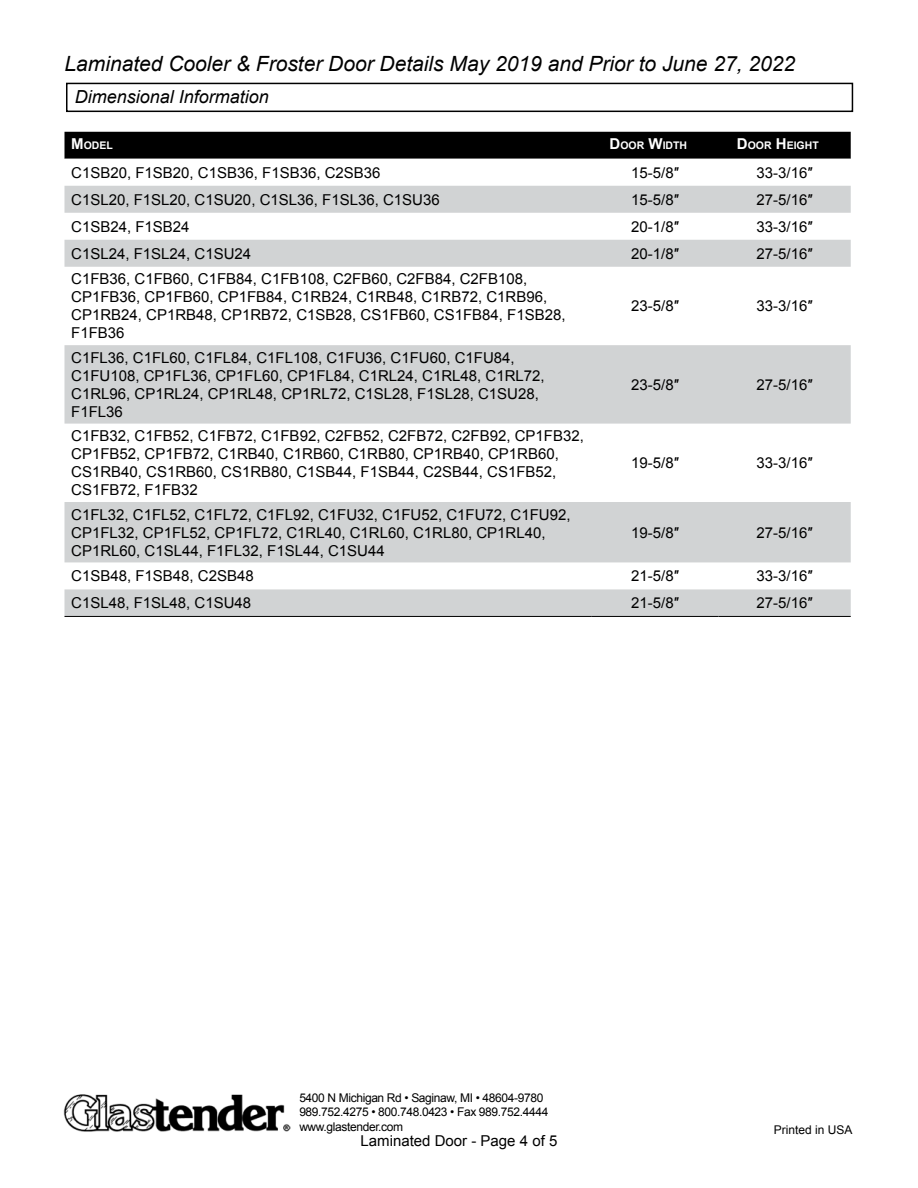
<style>
.page{position:relative;width:918px;height:1188px;background:#fff}
.page>*{position:absolute;margin:0;border:0;box-sizing:border-box;transform-origin:0 0}
.t1{font:italic 21px "Arial";color:#000}
.t2{font:italic 18px "Arial";color:#000}
.t3{font:15px/18px "Arial";color:#000}
.t4{font:12px/14.4px "Arial";letter-spacing:-.03em;color:#000}
.t5{font:12px "Arial";color:#000}
.t6{font:700 10.5px "Arial";color:#fff}
.s1{font-size:15px}
</style>
<div class="page">
<div style="left:66px;top:83px;width:787px;height:29px;border:2px solid #000"></div>
<img style="left:64px;top:1094px;width:226px;height:38px">
<div style="left:64px;top:132px;width:787px;height:27px;background:#000"></div>
<svg style="left:64px;top:186px;width:787px;height:430px;fill:#d9dadb"></svg>
<hr style="left:64px;top:616px;width:528px;height:1px;background:#000">
<hr style="left:592px;top:616px;width:127px;height:1px;background:#000">
<hr style="left:719px;top:616px;width:132px;height:1px;background:#000">
<h1 class="t1" style="left:64px;top:50px;width:732px">Laminated Cooler &amp; Froster Door Details May 2019 and Prior to June 27, 2022</h1>
<p class="t2" style="left:75px;top:85px;width:196px">Dimensional Information</p>
<p class="t6" style="left:71px;top:139px;width:43px"><span class="s1">M</span>ODEL</p>
<p class="t6" style="left:610px;top:139px;width:79px"><span class="s1">D</span>OOR <span class="s1">W</span>IDTH</p>
<p class="t6" style="left:737px;top:139px;width:83px"><span class="s1">D</span>OOR <span class="s1">H</span> EIGHT</p>
<p class="t3" style="left:71px;top:164px;width:311px">C1SB20, F1SB20, C1SB36, F1SB36, C2SB36</p>
<p class="t3" style="left:631px;top:164px;width:49px">15-5/8″</p>
<p class="t3" style="left:757px;top:164px;width:58px">33-3/16″</p>
<p class="t3" style="left:71px;top:191px;width:370px">C1SL20, F1SL20, C1SU20, C1SL36, F1SL36, C1SU36</p>
<p class="t3" style="left:631px;top:191px;width:49px">15-5/8″</p>
<p class="t3" style="left:757px;top:191px;width:58px">27-5/16″</p>
<p class="t3" style="left:71px;top:218px;width:120px">C1SB24, F1SB24</p>
<p class="t3" style="left:631px;top:218px;width:49px">20-1/8″</p>
<p class="t3" style="left:757px;top:218px;width:58px">33-3/16″</p>
<p class="t3" style="left:71px;top:245px;width:182px">C1SL24, F1SL24, C1SU24</p>
<p class="t3" style="left:631px;top:245px;width:49px">20-1/8″</p>
<p class="t3" style="left:757px;top:245px;width:58px">27-5/16″</p>
<p class="t3" style="left:71px;top:270px;width:496px">C1FB36, C1FB60, C1FB84, C1FB108, C2FB60, C2FB84, C2FB108, CP1FB36, CP1FB60, CP1FB84, C1RB24, C1RB48, C1RB72, C1RB96, CP1RB24, CP1RB48, CP1RB72, C1SB28, CS1FB60, CS1FB84, F1SB28, F1FB36</p>
<p class="t3" style="left:631px;top:297px;width:49px">23-5/8″</p>
<p class="t3" style="left:757px;top:297px;width:58px">33-3/16″</p>
<p class="t3" style="left:71px;top:349px;width:475px">C1FL36, C1FL60, C1FL84, C1FL108, C1FU36, C1FU60, C1FU84, C1FU108, CP1FL36, CP1FL60, CP1FL84, C1RL24, C1RL48, C1RL72, C1RL96, CP1RL24, CP1RL48, CP1RL72, C1SL28, F1SL28, C1SU28, F1FL36</p>
<p class="t3" style="left:71px;top:427px;width:514px">C1FB32, C1FB52, C1FB72, C1FB92, C2FB52, C2FB72, C2FB92, CP1FB32, CP1FB52, CP1FB72, C1RB40, C1RB60, C1RB80, CP1RB40, CP1RB60, CS1RB40, CS1RB60, CS1RB80, C1SB44, F1SB44, C2SB44, CS1FB52, CS1FB72, F1FB32</p>
<p class="t3" style="left:71px;top:506px;width:501px">C1FL32, C1FL52, C1FL72, C1FL92, C1FU32, C1FU52, C1FU72, C1FU92,<br>CP1FL32, CP1FL52, CP1FL72, C1RL40, C1RL60, C1RL80, CP1RL40,<br>CP1RL60, C1SL44, F1FL32, F1SL44, C1SU44</p>
<p class="t3" style="left:631px;top:376px;width:49px">23-5/8″</p>
<p class="t3" style="left:757px;top:376px;width:58px">27-5/16″</p>
<p class="t3" style="left:631px;top:454px;width:49px">19-5/8″</p>
<p class="t3" style="left:757px;top:454px;width:58px">33-3/16″</p>
<p class="t3" style="left:631px;top:524px;width:49px">19-5/8″</p>
<p class="t3" style="left:757px;top:524px;width:58px">27-5/16″</p>
<p class="t3" style="left:71px;top:567px;width:184px">C1SB48, F1SB48, C2SB48</p>
<p class="t3" style="left:631px;top:567px;width:49px">21-5/8″</p>
<p class="t3" style="left:757px;top:567px;width:58px">33-3/16″</p>
<p class="t3" style="left:71px;top:594px;width:182px">C1SL48, F1SL48, C1SU48</p>
<p class="t3" style="left:631px;top:594px;width:49px">21-5/8″</p>
<p class="t3" style="left:757px;top:594px;width:58px">27-5/16″</p>
<p class="t4" style="left:299px;top:1090px;width:251px">5400 N Michigan Rd • Saginaw, MI • 48604-9780<br>989.752.4275 • 800.748.0423 • Fax 989.752.4444 www.glastender.com</p>
<p class="t3" style="left:361px;top:1132px;width:198px">Laminated Door - Page 4 of 5</p>
<p class="t5" style="left:774px;top:1122px;width:80px">Printed in USA</p>
</div>
